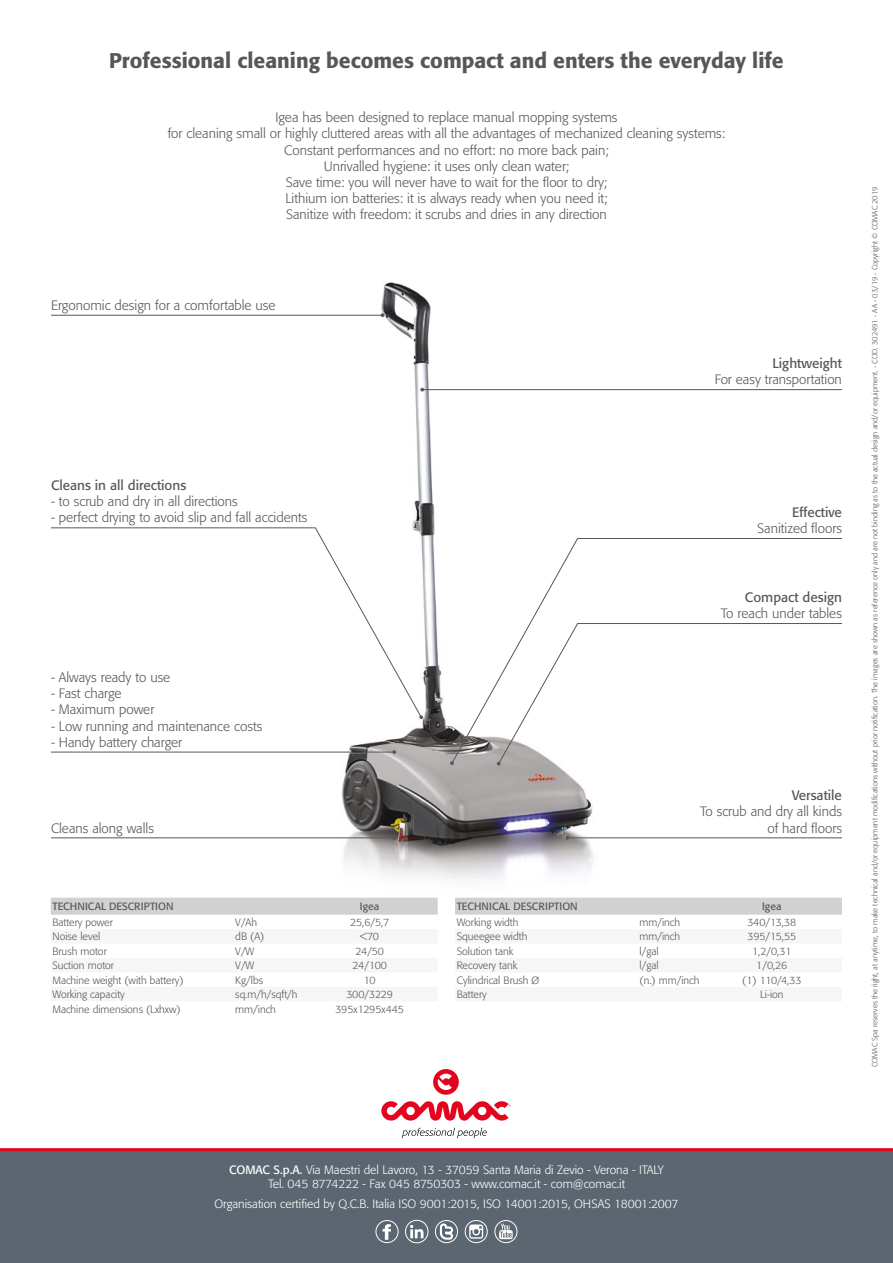
<style>
.page{position:relative;width:893px;height:1263px;background:#fff}
.page>*{position:absolute;margin:0;border:0;box-sizing:border-box;transform-origin:0 0}
.t1{font:500 21px "Formata";color:#575756}
.t2{font:300 13.5px/16.2px "Formata";color:#575756;text-align:center}
.t3{font:13.5px "Formata";color:#575756}
.t4{font:300 12px/14.4px "Formata";color:#fff;text-align:center}
.t5{font:300 10.5px "Formata";color:#575756}
.t6{font:10.5px "Formata";color:#575756}
.t7{font:300 7.5px "Formata";color:#575756}
.s1{font-weight:400}
</style>
<div class="page">
<img style="left:203px;top:282px;width:487px;height:616px">
<svg style="left:381px;top:1101px;width:130px;height:19px"></svg>
<div style="left:433px;top:1069px;width:26px;height:26px;background:#e30520;border-radius:50%"></div>
<svg style="left:438px;top:1074px;width:14px;height:16px"></svg>
<svg style="left:402px;top:1127px;width:85px;height:11px"></svg>
<div style="left:0;top:1150px;width:893px;height:113px;background:#5b6670"></div>
<hr style="left:0;top:1148px;width:893px;height:3px;background:#e30520">
<svg style="left:383px;top:1224px;width:8px;height:16px"></svg>
<div style="left:376px;top:1220px;width:22px;height:23px;border:1px solid #fff;border-radius:50%"></div>
<svg style="left:410px;top:1225px;width:14px;height:13px"></svg>
<div style="left:405px;top:1220px;width:23px;height:23px;border:1px solid #fff;border-radius:50%"></div>
<svg style="left:440px;top:1223px;width:13px;height:17px"></svg>
<div style="left:435px;top:1220px;width:23px;height:23px;border:1px solid #fff;border-radius:50%"></div>
<svg style="left:469px;top:1224px;width:14px;height:14px"></svg>
<div style="left:465px;top:1220px;width:23px;height:23px;border:1px solid #fff;border-radius:50%"></div>
<div style="left:494px;top:1220px;width:23px;height:23px;border:1px solid #fff;border-radius:50%"></div>
<svg style="left:499px;top:1224px;width:14px;height:15px"></svg>
<hr style="left:51px;top:315px;width:331px;height:1px;background:#575756">
<hr style="left:422px;top:389px;width:420px;height:1px;background:#575756">
<hr style="left:567px;top:837px;width:275px;height:1px;background:#575756">
<hr style="left:51px;top:837px;width:343px;height:1px;background:#575756">
<svg style="left:392px;top:836px;width:4px;height:4px"></svg>
<hr style="left:51px;top:752px;width:343px;height:1px;background:#575756">
<svg style="left:392px;top:750px;width:4px;height:4px"></svg>
<svg style="left:51px;top:527px;width:371px;height:191px"></svg>
<svg style="left:419px;top:715px;width:4px;height:4px"></svg>
<svg style="left:451px;top:538px;width:391px;height:226px"></svg>
<svg style="left:450px;top:761px;width:4px;height:4px"></svg>
<svg style="left:498px;top:623px;width:344px;height:141px"></svg>
<svg style="left:497px;top:762px;width:4px;height:3px"></svg>
<div style="left:51px;top:898px;width:387px;height:17px;background:#d0d2d2"></div>
<div style="left:455px;top:898px;width:387px;height:17px;background:#d0d2d2"></div>
<h1 class="t1" style="left:109px;top:47px;width:676px">Professional cleaning becomes compact and enters the everyday life</h1>
<p class="t2" style="left:168px;top:109px;width:559px">Igea has been designed to replace manual mopping systems<br>for cleaning small or highly cluttered areas with all the advantages of mechanized cleaning systems:<br>Constant performances and no effort: no more back pain;<br>Unrivalled hygiene: it uses only clean water;<br>Save time: you will never have to wait for the floor to dry;<br>Lithium ion batteries: it is always ready when you need it;<br>Sanitize with freedom: it scrubs and dries in any direction</p>
<p class="t2" style="left:51px;top:297px;width:226px">Ergonomic design for a comfortable use</p>
<p class="t3" style="left:51px;top:477px;width:137px">Cleans in all directions</p>
<p class="t2" style="left:51px;top:493px;width:188px">- to scrub and dry in all directions</p>
<p class="t2" style="left:51px;top:510px;width:258px">- perfect drying to avoid slip and fall accidents</p>
<p class="t2" style="left:51px;top:669px;width:121px">- Always ready to use</p>
<p class="t2" style="left:51px;top:685px;width:72px">- Fast charge</p>
<p class="t2" style="left:51px;top:702px;width:105px">- Maximum power</p>
<p class="t2" style="left:51px;top:718px;width:213px">- Low running and maintenance costs</p>
<p class="t2" style="left:51px;top:734px;width:133px">- Handy battery charger</p>
<p class="t3" style="left:772px;top:355px;width:71px">Lightweight</p>
<p class="t2" style="left:715px;top:372px;width:129px">For easy transportation</p>
<p class="t3" style="left:792px;top:504px;width:51px">Effective</p>
<p class="t2" style="left:757px;top:520px;width:86px">Sanitized floors</p>
<p class="t3" style="left:745px;top:589px;width:99px">Compact design</p>
<p class="t2" style="left:721px;top:605px;width:123px">To reach under tables</p>
<p class="t3" style="left:792px;top:787px;width:52px">Versatile</p>
<p class="t2" style="left:700px;top:804px;width:143px">To scrub and dry all kinds</p>
<p class="t2" style="left:51px;top:820px;width:104px">Cleans along walls</p>
<p class="t2" style="left:767px;top:820px;width:76px">of hard floors</p>
<p class="t6" style="left:52px;top:900px;width:122px">TECHNICAL DESCRIPTION</p>
<p class="t6" style="left:360px;top:900px;width:21px">Igea</p>
<p class="t5" style="left:52px;top:916px;width:62px">Battery power</p>
<p class="t5" style="left:235px;top:916px;width:23px">V/Ah</p>
<p class="t5" style="left:350px;top:916px;width:40px">25,6/5,7</p>
<p class="t5" style="left:52px;top:930px;width:49px">Noise level</p>
<p class="t5" style="left:235px;top:930px;width:31px">dB (A)</p>
<p class="t5" style="left:360px;top:930px;width:20px">&lt;70</p>
<p class="t5" style="left:52px;top:945px;width:56px">Brush motor</p>
<p class="t5" style="left:235px;top:945px;width:21px">V/W</p>
<p class="t5" style="left:355px;top:945px;width:30px">24/50</p>
<p class="t5" style="left:52px;top:959px;width:63px">Suction motor</p>
<p class="t5" style="left:235px;top:959px;width:21px">V/W</p>
<p class="t5" style="left:352px;top:959px;width:36px">24/100</p>
<p class="t5" style="left:52px;top:974px;width:133px">Machine weight (with battery)</p>
<p class="t5" style="left:235px;top:974px;width:29px">Kg/lbs</p>
<p class="t5" style="left:364px;top:974px;width:13px">10</p>
<p class="t5" style="left:52px;top:988px;width:74px">Working capacity</p>
<p class="t5" style="left:235px;top:988px;width:64px">sq.m/h/sqft/h</p>
<p class="t5" style="left:346px;top:988px;width:48px">300/3229</p>
<p class="t5" style="left:52px;top:1003px;width:130px">Machine dimensions (Lxhxw)</p>
<p class="t5" style="left:235px;top:1003px;width:42px">mm/inch</p>
<p class="t5" style="left:335px;top:1003px;width:70px">395x1295x445</p>
<p class="t6" style="left:457px;top:900px;width:122px">TECHNICAL DESCRIPTION</p>
<p class="t6" style="left:762px;top:900px;width:21px">Igea</p>
<p class="t5" style="left:457px;top:916px;width:63px">Working width</p>
<p class="t5" style="left:639px;top:916px;width:42px">mm/inch</p>
<p class="t5" style="left:747px;top:916px;width:50px">340/13,38</p>
<p class="t5" style="left:457px;top:930px;width:72px">Squeegee width</p>
<p class="t5" style="left:640px;top:930px;width:42px">mm/inch</p>
<p class="t5" style="left:747px;top:930px;width:50px">395/15,55</p>
<p class="t5" style="left:457px;top:945px;width:58px">Solution tank</p>
<p class="t5" style="left:640px;top:945px;width:21px">l/gal</p>
<p class="t5" style="left:752px;top:945px;width:41px">1,2/0,31</p>
<p class="t5" style="left:457px;top:959px;width:62px">Recovery tank</p>
<p class="t5" style="left:640px;top:959px;width:21px">l/gal</p>
<p class="t5" style="left:756px;top:959px;width:33px">1/0,26</p>
<p class="t5" style="left:457px;top:974px;width:84px">Cylindrical Brush Ø</p>
<p class="t5" style="left:640px;top:974px;width:61px">(n.) mm/inch</p>
<p class="t5" style="left:742px;top:974px;width:61px">(1) 110/4,33</p>
<p class="t5" style="left:457px;top:988px;width:31px">Battery</p>
<p class="t5" style="left:760px;top:988px;width:25px">Li-ion</p>
<p class="t7" style="left:870px;top:1067px;width:882px;rotate:-90deg">COMAC Spa reserves the right, at anytime, to make technical and/or equipment modifications without prior notification. The images are shown as reference only and are not binding as to the actual design and/or equipment. - COD. 302491 - AA - 03/19 - Copyright © COMAC 2019</p>
<p class="t4" style="left:229px;top:1163px;width:436px"><span class="s1">COMAC S.p.A.</span> Via Maestri del Lavoro, 13 - 37059 Santa Maria di Zevio - Verona - ITALY<br>Tel. 045 8774222 - Fax 045 8750303 - www.comac.it - com@comac.it</p>
<p class="t4" style="left:215px;top:1196px;width:465px">Organisation certified by Q.C.B. Italia ISO 9001:2015, ISO 14001:2015, OHSAS 18001:2007</p>
</div>
